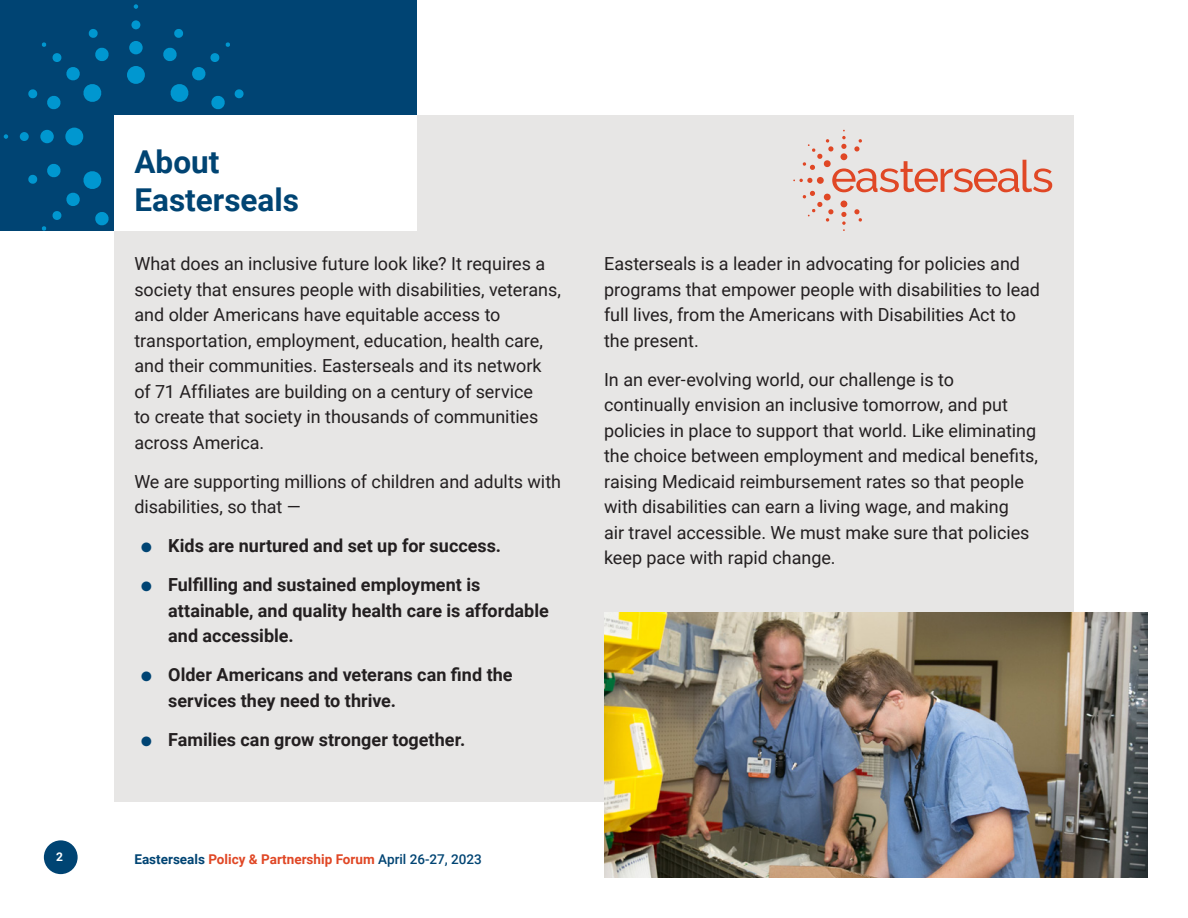
<style>
.page{position:relative;width:1188px;height:918px;background:#fff}
.page>*{position:absolute;margin:0;border:0;box-sizing:border-box;transform-origin:0 0}
.t1{font:700 31.5px/37.5px "Roboto";color:#004473}
.t2{font:18px/25.5px "Roboto";letter-spacing:-.005em;color:#231f20}
.t3{font:700 18px/25.5px "Roboto";color:#231f20}
.t4{font:700 13.5px "Roboto";color:#e04725}
.t5{font:700 12px "Roboto";color:#fff}
.s1{color:#004473}
.s2{font-weight:500;color:#004473}
</style>
<div class="page">
<div style="left:0;top:0;width:416px;height:231px;background:#004473"></div>
<div style="left:114px;top:116px;width:960px;height:686px;background:#e7e6e5"></div>
<div style="left:114px;top:116px;width:302px;height:115px;background:#fff"></div>
<img style="left:604px;top:612px;width:544px;height:266px">
<svg style="left:793px;top:130px;width:259px;height:101px"></svg>
<div style="left:127px;top:66px;width:18px;height:18px;background:#0097d0;border-radius:50%"></div>
<div style="left:129px;top:41px;width:14px;height:13px;background:#0097d0;border-radius:50%"></div>
<div style="left:131px;top:20px;width:9px;height:9px;background:#0097d0;border-radius:50%"></div>
<svg style="left:134px;top:4px;width:4px;height:5px"></svg>
<svg style="left:28px;top:29px;width:81px;height:81px"></svg>
<div style="left:65px;top:128px;width:18px;height:17px;background:#0097d0;border-radius:50%"></div>
<div style="left:40px;top:130px;width:14px;height:13px;background:#0097d0;border-radius:50%"></div>
<div style="left:20px;top:132px;width:9px;height:9px;background:#0097d0;border-radius:50%"></div>
<svg style="left:4px;top:134px;width:4px;height:5px"></svg>
<svg style="left:28px;top:164px;width:81px;height:67px"></svg>
<svg style="left:163px;top:29px;width:81px;height:81px"></svg>
<div style="left:44px;top:840px;width:34px;height:34px;background:#004473;border-radius:50%"></div>
<h2 class="t1" style="left:134px;top:142px;width:166px">About<br>Easterseals</h2>
<p class="t2" style="left:134px;top:250px;width:428px">What does an inclusive future look like? It requires a society that ensures people with disabilities, veterans, and older Americans have equitable access to transportation, employment, education, health care, and their communities. Easterseals and its network of 71 Affiliates are building on a century of service<br>to create that society in thousands of communities across America.</p>
<p class="t2" style="left:134px;top:468px;width:428px">We are supporting millions of children and adults with disabilities, so that —</p>
<p class="t3" style="left:141px;top:532px;width:361px"><span class="s1">●</span> Kids are nurtured and set up for success.</p>
<p class="t3" style="left:168px;top:571px;width:382px;text-indent:-27px"><span class="s1">●</span> Fulfilling and sustained employment is attainable, and quality health care is affordable and accessible.</p>
<p class="t3" style="left:168px;top:661px;width:346px;text-indent:-27px"><span class="s1">●</span> Older Americans and veterans can find the services they need to thrive.</p>
<p class="t3" style="left:141px;top:726px;width:326px"><span class="s1">●</span> Families can grow stronger together.</p>
<p class="t5" style="left:56px;top:849px;width:8px">2</p>
<p class="t4" style="left:134px;top:850px;width:349px"><span class="s1">Easterseals</span> Policy &amp; Partnership Forum <span class="s2">April 26-27, 2023</span></p>
<p class="t2" style="left:604px;top:250px;width:437px">Easterseals is a leader in advocating for policies and programs that empower people with disabilities to lead full lives, from the Americans with Disabilities Act to the present.</p>
<p class="t2" style="left:604px;top:366px;width:435px">In an ever-evolving world, our challenge is to continually envision an inclusive tomorrow, and put policies in place to support that world. Like eliminating the choice between employment and medical benefits, raising Medicaid reimbursement rates so that people with disabilities can earn a living wage, and making<br>air travel accessible. We must make sure that policies keep pace with rapid change.</p>
</div>
